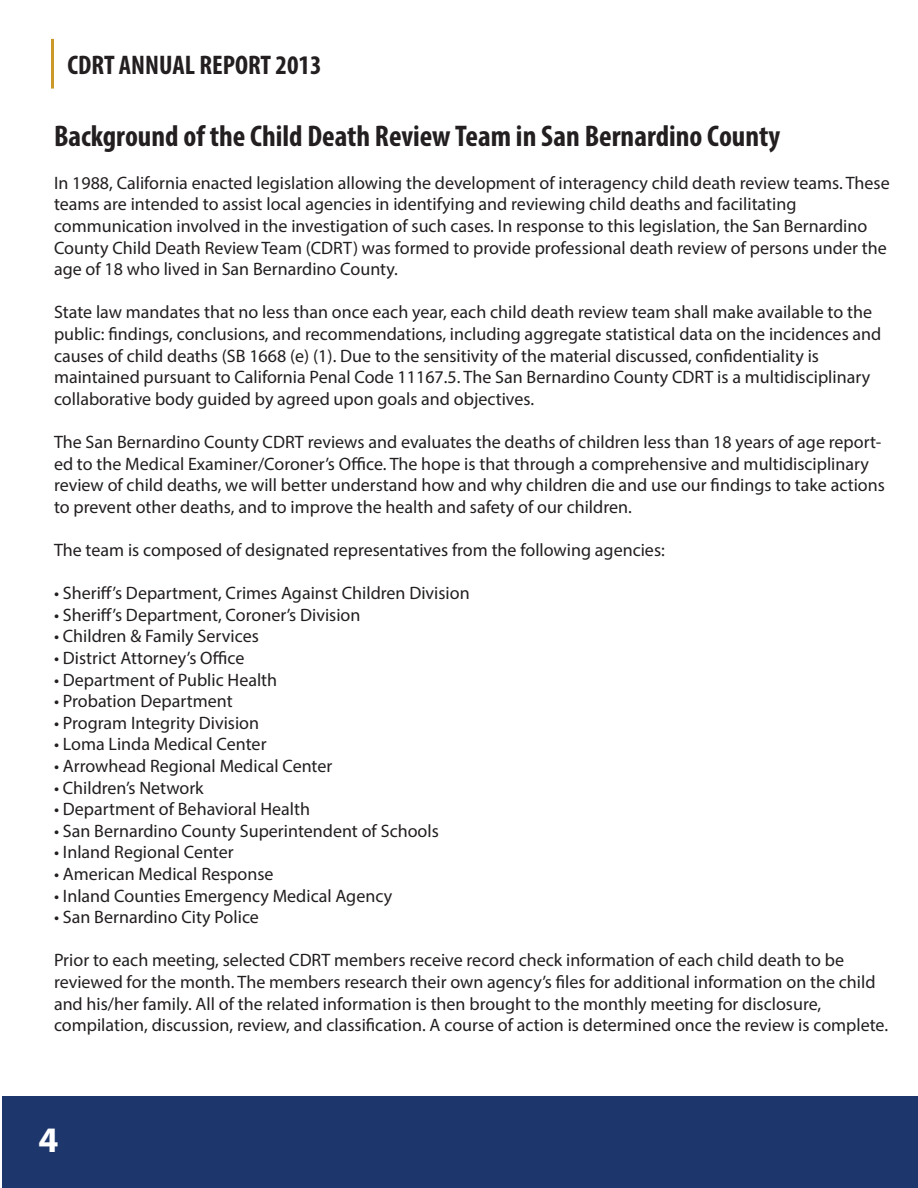
<style>
.page{position:relative;width:918px;height:1188px;background:#fff}
.page>*{position:absolute;margin:0;border:0;box-sizing:border-box;transform-origin:0 0}
.t1{font:700 36px "Myriad Pro";color:#fff}
.t2{font:700 condensed 30px "Myriad Pro";color:#231f20}
.t3{font:700 condensed 27px "Myriad Pro";color:#231f20}
.t4{font:18px/21.6px "Myriad Pro";color:#231f20}
</style>
<div class="page">
<div style="left:2px;top:1096px;width:916px;height:92px;background:#1d366c"></div>
<hr style="left:51px;top:39px;width:3px;height:50px;background:#ca992a">
<p class="t3" style="left:68px;top:48px;width:256px">CDRT ANNUAL REPORT 2013</p>
<p class="t2" style="left:54px;top:117px;width:728px">Background of the Child Death Review Team in San Bernardino County</p>
<p class="t4" style="left:54px;top:172px;width:837px">In 1988, California enacted legislation allowing the development of interagency child death review teams. These teams are intended to assist local agencies in identifying and reviewing child deaths and facilitating</p>
<p class="t4" style="left:54px;top:215px;width:834px">communication involved in the investigation of such cases. In response to this legislation, the San Bernardino<br>County Child Death Review Team (CDRT) was formed to provide professional death review of persons under the age of 18 who lived in San Bernardino County.</p>
<p class="t4" style="left:54px;top:301px;width:829px">State law mandates that no less than once each year, each child death review team shall make available to the public: findings, conclusions, and recommendations, including aggregate statistical data on the incidences and causes of child deaths (SB 1668 (e) (1). Due to the sensitivity of the material discussed, confidentiality is</p>
<p class="t4" style="left:54px;top:366px;width:818px">maintained pursuant to California Penal Code 11167.5. The San Bernardino County CDRT is a multidisciplinary collaborative body guided by agreed upon goals and objectives.</p>
<p class="t4" style="left:54px;top:431px;width:832px">The San Bernardino County CDRT reviews and evaluates the deaths of children less than 18 years of age report&shy;ed to the Medical Examiner/Coroner’s Office. The hope is that through a comprehensive and multidisciplinary review of child deaths, we will better understand how and why children die and use our findings to take actions to prevent other deaths, and to improve the health and safety of our children.</p>
<p class="t4" style="left:54px;top:539px;width:612px">The team is composed of designated representatives from the following agencies:</p>
<p class="t4" style="left:54px;top:582px;width:417px">• Sheriff’s Department, Crimes Against Children Division</p>
<p class="t4" style="left:54px;top:604px;width:308px">• Sheriff’s Department, Coroner’s Division</p>
<p class="t4" style="left:54px;top:625px;width:206px">• Children &amp; Family Services</p>
<p class="t4" style="left:54px;top:647px;width:192px">• District Attorney’s Office</p>
<p class="t4" style="left:54px;top:669px;width:225px">• Department of Public Health</p>
<p class="t4" style="left:54px;top:690px;width:180px">• Probation Department</p>
<p class="t4" style="left:54px;top:712px;width:207px">• Program Integrity Division</p>
<p class="t4" style="left:54px;top:733px;width:214px">• Loma Linda Medical Center</p>
<p class="t4" style="left:54px;top:755px;width:280px">• Arrowhead Regional Medical Center</p>
<p class="t4" style="left:54px;top:777px;width:151px">• Children’s Network</p>
<p class="t4" style="left:54px;top:798px;width:258px">• Department of Behavioral Health</p>
<p class="t4" style="left:54px;top:820px;width:386px">• San Bernardino County Superintendent of Schools</p>
<p class="t4" style="left:54px;top:841px;width:181px">• Inland Regional Center</p>
<p class="t4" style="left:54px;top:863px;width:221px">• American Medical Response</p>
<p class="t4" style="left:54px;top:885px;width:340px">• Inland Counties Emergency Medical Agency</p>
<p class="t4" style="left:54px;top:906px;width:206px">• San Bernardino City Police</p>
<p class="t4" style="left:54px;top:949px;width:823px">Prior to each meeting, selected CDRT members receive record check information of each child death to be reviewed for the month. The members research their own agency’s files for additional information on the child and his/her family. All of the related information is then brought to the monthly meeting for disclosure,</p>
<p class="t4" style="left:54px;top:1014px;width:836px">compilation, discussion, review, and classification. A course of action is determined once the review is complete.</p>
<p class="t1" style="left:39px;top:1116px;width:21px">4</p>
</div>
